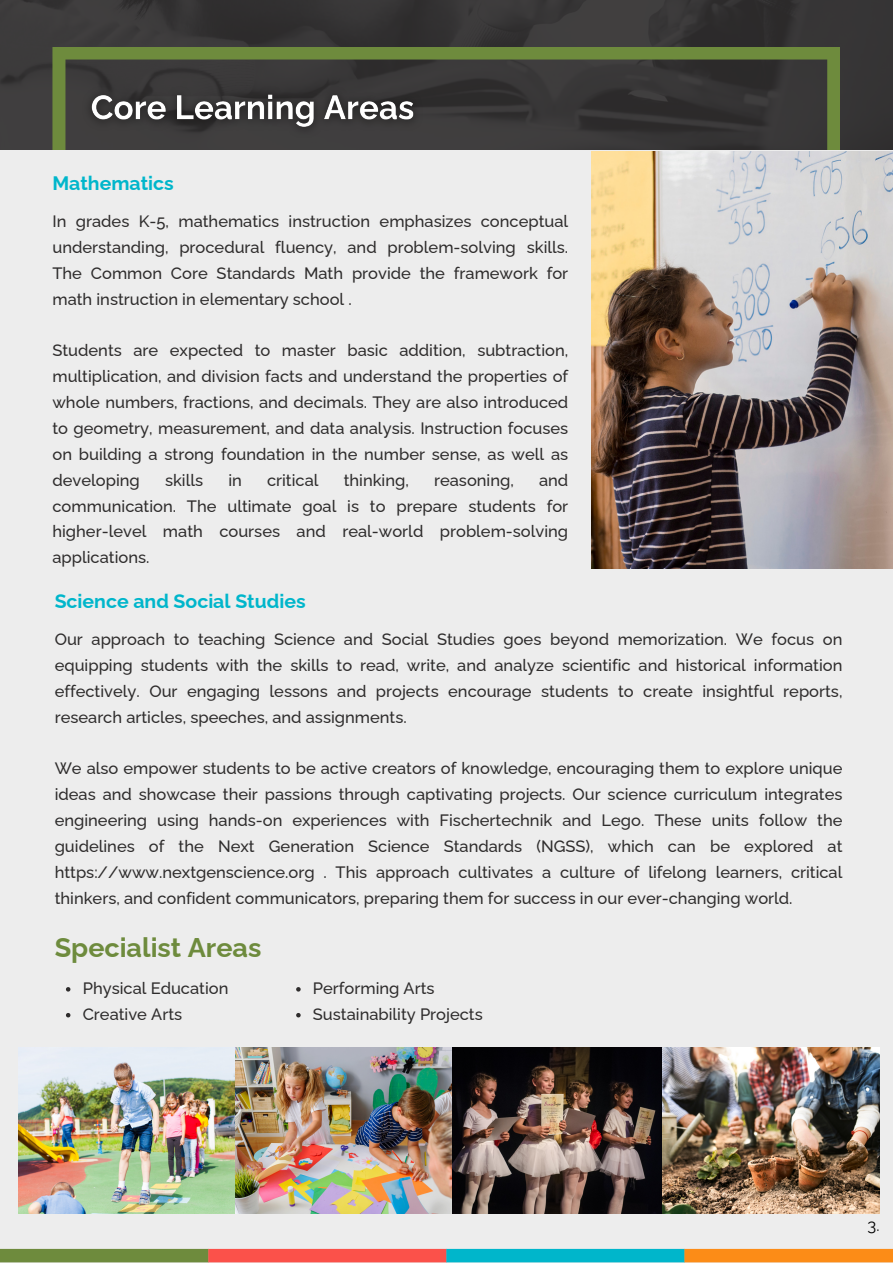
<style>
.page{position:relative;width:893px;height:1264px;background:#fff}
.page>*{position:absolute;margin:0;border:0;box-sizing:border-box;transform-origin:0 0}
.t1{font:700 27px "Raleway";color:#6e8b3d}
.t2{font:700 19.5px "Raleway";color:#00b6cb}
.t3{font:500 16.5px/25.8px "Raleway";color:#2e2c2c;text-align:justify}
.t4{font:16.5px "Raleway";color:#000}
</style>
<div class="page">
<div style="left:0;top:0;width:892px;height:1262px;background:#ededed"></div>
<div style="left:0;top:1248px;width:209px;height:14px;background:#6e8b3d"></div>
<div style="left:208px;top:1248px;width:238px;height:14px;background:#fb514a"></div>
<div style="left:446px;top:1248px;width:238px;height:14px;background:#00b6cb"></div>
<div style="left:684px;top:1248px;width:208px;height:14px;background:#fc8c17"></div>
<div style="left:0;top:0;width:892px;height:150px;background:#373536"></div>
<svg style="left:52px;top:46px;width:788px;height:104px"></svg>
<img style="left:592px;top:151px;width:300px;height:417px">
<img style="left:19px;top:1047px;width:643px;height:166px">
<img style="left:662px;top:1047px;width:217px;height:166px">
<img style="left:76px;top:81px;width:352px;height:63px">
<svg style="left:66px;top:987px;width:4px;height:4px"></svg>
<svg style="left:66px;top:1013px;width:4px;height:4px"></svg>
<svg style="left:296px;top:987px;width:4px;height:4px"></svg>
<svg style="left:296px;top:1013px;width:4px;height:4px"></svg>
<p class="t2" style="left:52px;top:171px;width:123px">Mathematics</p>
<p class="t3" style="left:52px;top:208px;width:517px">In grades K-5, mathematics instruction emphasizes conceptual understanding, procedural fluency, and problem-solving skills.<br>The Common Core Standards Math provide the framework for math instruction in elementary school .</p>
<p class="t3" style="left:52px;top:337px;width:517px">Students are expected to master basic addition, subtraction, multiplication, and division facts and understand the properties of whole numbers, fractions, and decimals. They are also introduced to geometry, measurement, and data analysis. Instruction focuses on building a strong foundation in the number sense, as well as developing</p>
<p class="t3" style="left:52px;top:467px;width:517px;text-indent:486px">and communication. The ultimate goal is to prepare students for higher-level math courses and real-world problem-solving applications.</p>
<p class="t3" style="left:165px;top:467px;width:40px">skills</p>
<p class="t3" style="left:228px;top:467px;width:15px">in</p>
<p class="t3" style="left:267px;top:467px;width:53px">critical</p>
<p class="t3" style="left:344px;top:467px;width:67px">thinking,</p>
<p class="t3" style="left:434px;top:467px;width:81px">reasoning,</p>
<p class="t2" style="left:55px;top:589px;width:252px">Science and Social Studies</p>
<p class="t3" style="left:55px;top:626px;width:789px">Our approach to teaching Science and Social Studies goes beyond memorization. We focus on equipping students with the skills to read, write, and analyze scientific and historical information effectively. Our engaging lessons and projects encourage students to create insightful reports, research articles, speeches, and assignments.</p>
<p class="t3" style="left:55px;top:755px;width:789px">We also empower students to be active creators of knowledge, encouraging them to explore unique ideas and showcase their passions through captivating projects. Our science curriculum integrates engineering using hands-on experiences with Fischertechnik and Lego. These units follow the guidelines of the Next Generation Science Standards (NGSS), which can be explored at https://www.nextgenscience.org . This approach cultivates a culture of lifelong learners, critical thinkers, and confident communicators, preparing them for success in our ever-changing world.</p>
<p class="t1" style="left:55px;top:931px;width:208px">Specialist Areas</p>
<p class="t3" style="left:83px;top:975px;width:147px">Physical Education</p>
<p class="t3" style="left:83px;top:1000px;width:101px">Creative Arts</p>
<p class="t3" style="left:313px;top:975px;width:123px">Performing Arts</p>
<p class="t3" style="left:313px;top:1000px;width:171px">Sustainability Projects</p>
<p class="t4" style="left:867px;top:1215px;width:13px">3.</p>
</div>
